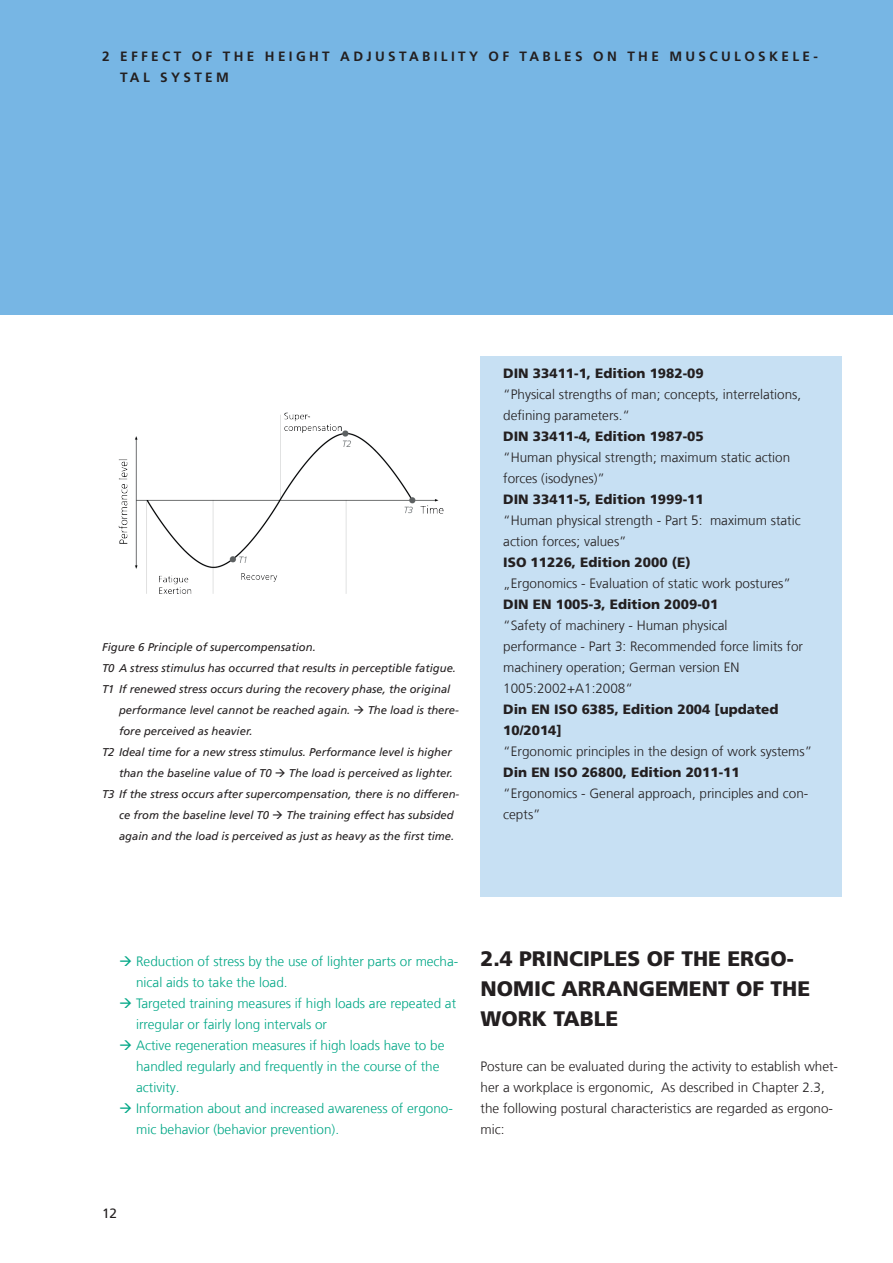
<style>
.page{position:relative;width:893px;height:1263px;background:#fff}
.page>*{position:absolute;margin:0;border:0;box-sizing:border-box;transform-origin:0 0}
.t1{font:900 21px/30px "Frutiger LT Com";color:#231f20}
.t2{font:300 13.5px/21px "Frutiger LT Com";color:#231f20}
.t3{font:300 13.5px/21px "Frutiger LT Com";color:#00a786}
.t4{font:900 13.5px/21px "Frutiger LT Com";color:#231f20}
.t5{font:700 13.5px/21px "Frutiger LT Com";letter-spacing:.25em;color:#231f20}
.t6{font:13.5px "Frutiger LT Com";color:#231f20}
.t7{font:italic 11.25px "Frutiger LT Com";color:#231f20}
</style>
<div class="page">
<div style="left:480px;top:357px;width:362px;height:540px;background:#c7e0f3"></div>
<div style="left:0;top:0;width:893px;height:315px;background:#77b6e4"></div>
<img style="left:118px;top:412px;width:326px;height:182px">
<p class="t5" style="left:120px;top:46px;width:699px;text-indent:-18px">2 EFFECT OF THE HEIGHT ADJUSTABILITY OF TABLES ON THE MUSCULOSKELE-<br>TAL SYSTEM</p>
<p class="t7" style="left:102px;top:640px;width:215px">Figure 6 Principle of supercompensation.</p>
<p class="t7" style="left:102px;top:661px;width:355px">T0 A stress stimulus has occurred that results in perceptible fatigue.</p>
<p class="t7" style="left:102px;top:682px;width:350px">T1 If renewed stress occurs during the recovery phase, the original</p>
<p class="t7" style="left:119px;top:703px;width:341px">performance level cannot be reached again. → The load is there-</p>
<p class="t7" style="left:119px;top:724px;width:135px">fore perceived as heavier.</p>
<p class="t7" style="left:102px;top:745px;width:351px">T2 Ideal time for a new stress stimulus. Performance level is higher</p>
<p class="t7" style="left:119px;top:766px;width:335px">than the baseline value of T0 → The load is perceived as lighter.</p>
<p class="t7" style="left:102px;top:787px;width:359px">T3 If the stress occurs after supercompensation, there is no differen-</p>
<p class="t7" style="left:119px;top:808px;width:336px">ce from the baseline level T0 → The training effect has subsided</p>
<p class="t7" style="left:119px;top:829px;width:337px">again and the load is perceived as just as heavy as the first time.</p>
<p class="t4" style="left:503px;top:362px;width:202px">DIN 33411-1, Edition 1982-09</p>
<p class="t2" style="left:503px;top:384px;width:300px">“Physical strengths of man; concepts, interrelations, defining parameters.“</p>
<p class="t4" style="left:503px;top:426px;width:202px">DIN 33411-4, Edition 1987-05</p>
<p class="t2" style="left:503px;top:447px;width:289px">“Human physical strength; maximum static action forces (isodynes)”</p>
<p class="t4" style="left:503px;top:489px;width:202px">DIN 33411-5, Edition 1999-11</p>
<p class="t2" style="left:503px;top:510px;width:299px">“Human physical strength - Part 5: maximum static action forces; values”</p>
<p class="t4" style="left:503px;top:552px;width:189px">ISO 11226, Edition 2000 (E)</p>
<p class="t2" style="left:503px;top:573px;width:289px">„Ergonomics - Evaluation of static work postures”</p>
<p class="t4" style="left:503px;top:594px;width:217px">DIN EN 1005-3, Edition 2009-01</p>
<p class="t2" style="left:503px;top:615px;width:301px">“Safety of machinery - Human physical performance - Part 3: Recommended force limits for machinery operation; German version EN 1005:2002+A1:2008“</p>
<p class="t4" style="left:503px;top:699px;width:277px">Din EN ISO 6385, Edition 2004 [updated<br>10/2014]</p>
<p class="t2" style="left:503px;top:741px;width:311px">“Ergonomic principles in the design of work systems”</p>
<p class="t4" style="left:503px;top:762px;width:238px">Din EN ISO 26800, Edition 2011-11</p>
<p class="t2" style="left:503px;top:783px;width:307px">“Ergonomics - General approach, principles and con&shy;cepts”</p>
<p class="t3" style="left:136px;top:951px;width:324px">Reduction of stress by the use of lighter parts or mecha&shy;nical aids to take the load.<br>Targeted training measures if high loads are repeated at irregular or fairly long intervals or<br>Active regeneration measures if high loads have to be handled regularly and frequently in the course of the activity.<br>Information about and increased awareness of ergono&shy;mic behavior (behavior prevention).</p>
<h1 class="t1" style="left:480px;top:943px;width:331px">2.4 PRINCIPLES OF THE ERGO-<br>NOMIC ARRANGEMENT OF THE<br>WORK TABLE</h1>
<p class="t2" style="left:480px;top:1056px;width:359px">Posture can be evaluated during the activity to establish whet&shy;her a workplace is ergonomic, As described in Chapter 2.3, the following postural characteristics are regarded as ergono&shy;mic:</p>
<p class="t6" style="left:102px;top:1205px;width:17px">12</p>
</div>
